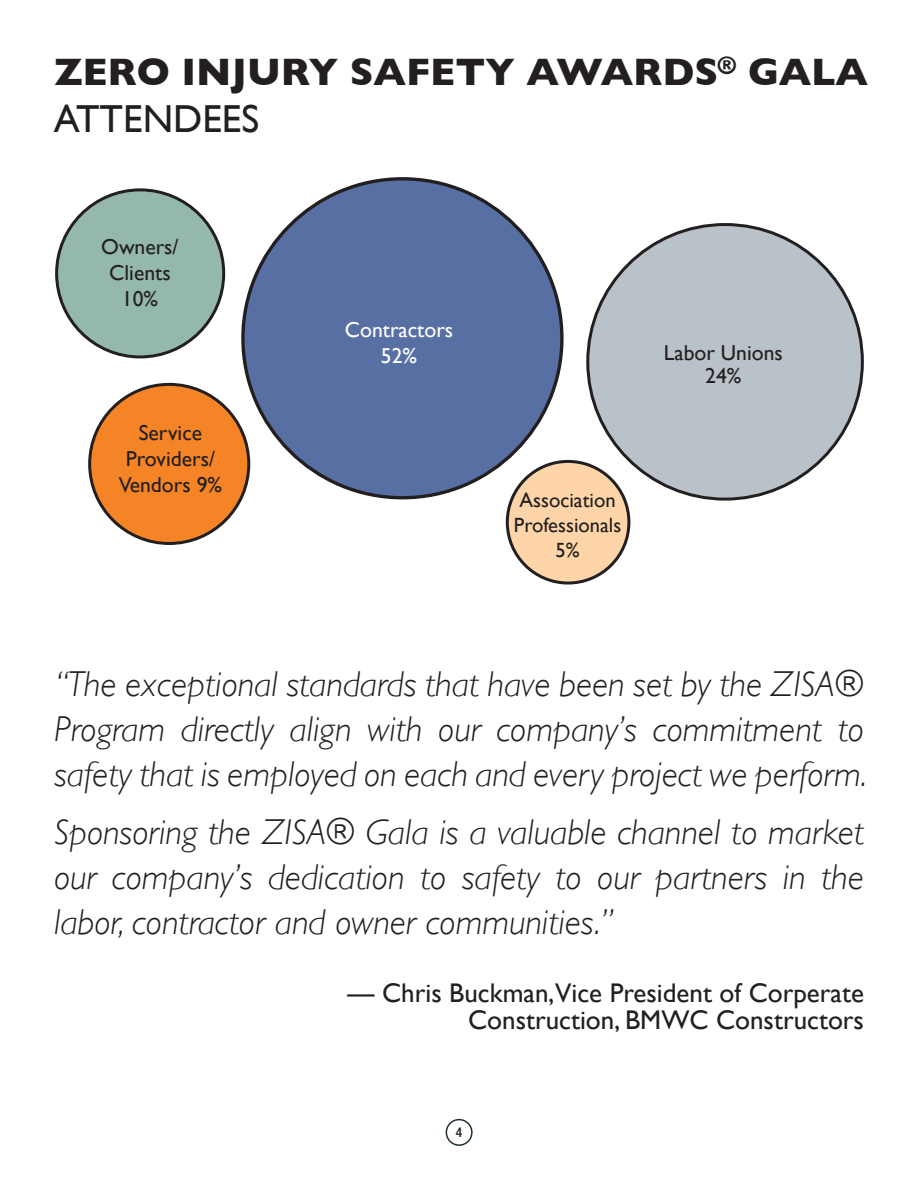
<style>
.page{position:relative;width:918px;height:1188px;background:#fff}
.page>*{position:absolute;margin:0;border:0;box-sizing:border-box;transform-origin:0 0}
.t1{font:700 39px/46.8px "Gill Sans";color:#231f20}
.t2{font:italic 300 36px/45px "Gill Sans";color:#231f20;text-align:justify}
.t3{font:27px/27px "Gill Sans";color:#231f20;text-align:right}
.t4{font:21.6px/26px "Gill Sans";color:#231f20;text-align:center}
.t5{font:21.6px/26px "Gill Sans";color:#fff;text-align:center}
.t6{font:20.55px/24.8px "Gill Sans";color:#231f20;text-align:center}
.t7{font:500 condensed 13.5px "Helvetica Neue";color:#231f20}
.s1{font-weight:400}
</style>
<div class="page">
<div style="left:446px;top:1119px;width:27px;height:27px;border:2px solid #1d302e;border-radius:50%"></div>
<div style="left:588px;top:225px;width:274px;height:274px;background:#bac2c9;border-radius:50%"></div>
<div style="left:243px;top:179px;width:319px;height:319px;background:#586fa3;border-radius:50%"></div>
<div style="left:57px;top:190px;width:167px;height:167px;background:#94b9ab;border-radius:50%"></div>
<div style="left:507px;top:461px;width:122px;height:122px;background:#fdd5a8;border-radius:50%"></div>
<div style="left:506px;top:460px;width:124px;height:125px;border:3px solid #231f20;border-radius:50%"></div>
<div style="left:90px;top:384px;width:159px;height:159px;background:#f58427;border-radius:50%"></div>
<div style="left:88px;top:383px;width:162px;height:162px;border:3px solid #231f20;border-radius:50%"></div>
<p class="t1" style="left:54px;top:47px;width:815px">ZERO INJURY SAFETY AWARDS<sup>®</sup> GALA<br><span class="s1">ATTENDEES</span></p>
<p class="t4" style="left:101px;top:234px;width:79px">Owners/<br>Clients<br>10%</p>
<p class="t4" style="left:119px;top:420px;width:105px">Service<br>Providers/<br>Vendors 9%</p>
<p class="t5" style="left:345px;top:316px;width:110px">Contractors<br>52%</p>
<p class="t6" style="left:514px;top:488px;width:109px">Association<br>Professionals<br>5%</p>
<p class="t4" style="left:664px;top:341px;width:120px;line-height:23px">Labor Unions<br>24%</p>
<p class="t2" style="left:54px;top:661px;width:814px">“The exceptional standards that have been set by the ZISA® Program directly align with our company’s commitment to safety that is employed on each and every project we perform.</p>
<p class="t2" style="left:54px;top:810px;width:812px">Sponsoring the ZISA® Gala is a valuable channel to market our company’s dedication to safety to our partners in the labor, contractor and owner communities.”</p>
<p class="t3" style="left:348px;top:979px;width:518px">— Chris Buckman,Vice President of Corperate<br>Construction, BMWC Constructors</p>
<p class="t7" style="left:456px;top:1125px;width:8px">4</p>
</div>
